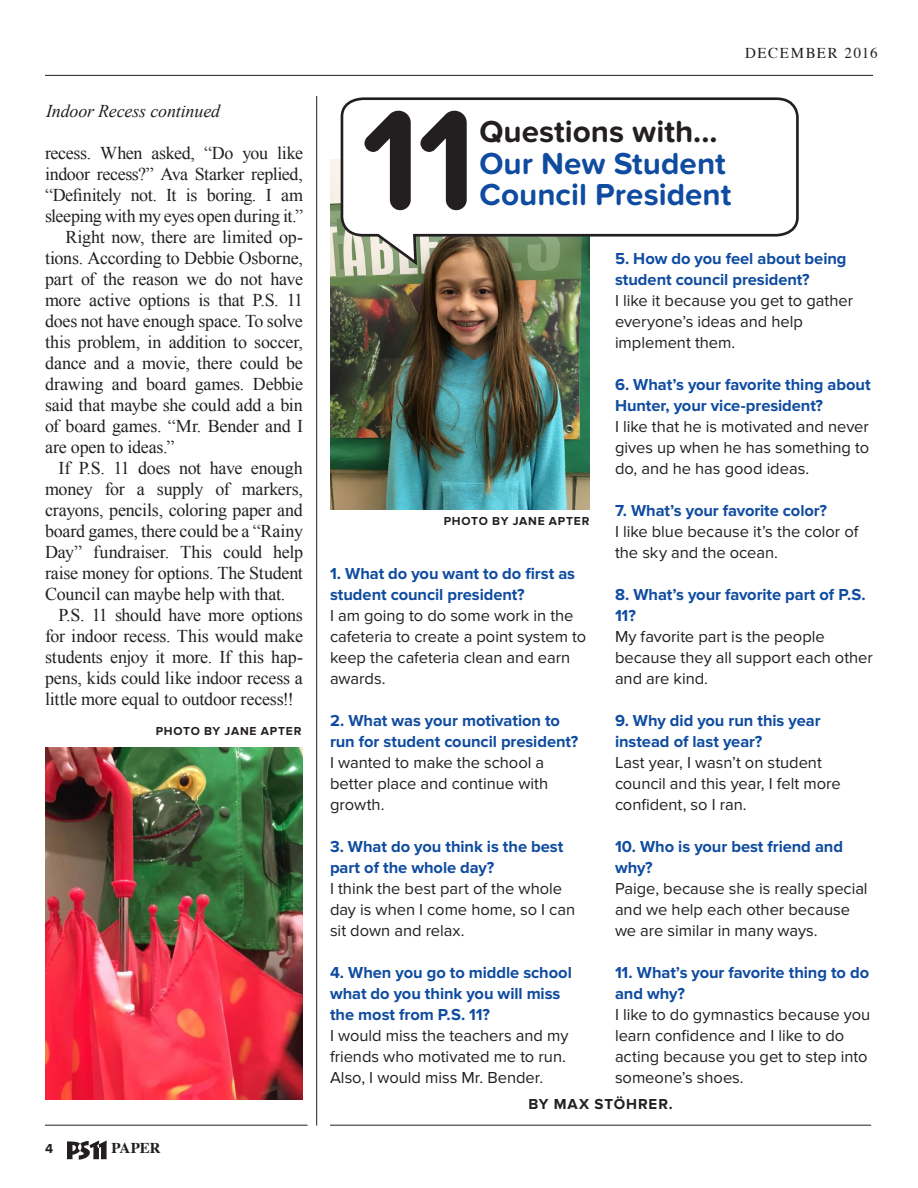
<style>
.page{position:relative;width:918px;height:1188px;background:#fff}
.page>*{position:absolute;margin:0;border:0;box-sizing:border-box;transform-origin:0 0}
.HED_COOPER_BLACK{font:700 31.5px/31.5px "Proxima Nova Soft";color:#0f4ca0}
.BODY_TEXT{font:18px/21px "Times New Roman";letter-spacing:-.015em;color:#231f20;text-align:justify}
.BODY_TEXT-2{font:italic 18px "Times New Roman";letter-spacing:-.01em;color:#231f20}
.Q_A_TEXT{font:16.5px/21px "Proxima Nova";color:#231f20}
.Q_A_TEXT-2{font:700 16.5px/21px "Proxima Nova";letter-spacing:-.005em;color:#0f4ca0}
.BY_LINE{font:700 15px "Proxima Nova";letter-spacing:.06em;color:#231f20}
.t1{font:15px "Times";letter-spacing:.11em;color:#231f20}
.t2{font:700 15px "Times";color:#231f20}
.t3{font:700 13.5px "Proxima Nova";color:#231f20}
.PHOTO_CREDIT{font:700 12px "Proxima Nova";letter-spacing:.065em;color:#231f20}
.s1{color:#231f20}
</style>
<div class="page">
<hr style="left:45px;top:75px;width:828px;height:1px;background:#231f20">
<svg style="left:67px;top:1140px;width:40px;height:20px"></svg>
<hr style="left:45px;top:1125px;width:263px;height:1px;background:#231f20">
<hr style="left:330px;top:1125px;width:541px;height:1px;background:#231f20">
<img style="left:330px;top:159px;width:260px;height:350px">
<hr style="left:316px;top:96px;width:1px;height:1030px;background:#231f20">
<svg style="left:339px;top:97px;width:460px;height:171px"></svg>
<svg style="left:365px;top:111px;width:102px;height:99px"></svg>
<img style="left:45px;top:747px;width:257px;height:353px">
<p class="BODY_TEXT-2" style="left:46px;top:99px;width:175px">Indoor Recess continued</p>
<p class="BODY_TEXT" style="left:45px;top:142px;width:260px">recess. When asked, “Do you like indoor recess?” Ava Starker replied, “Definitely not. It is boring. I am sleeping with my eyes open during it.”</p>
<p class="BODY_TEXT" style="left:45px;top:226px;width:260px;text-indent:20px">Right now, there are limited op&shy;tions. According to Debbie Osborne, part of the reason we do not have more active options is that P.S. 11 does not have enough space. To solve this problem, in addition to soccer, dance and a movie, there could be drawing and board games. Debbie said that maybe she could add a bin of board games. “Mr. Bender and I are open to ideas.”</p>
<p class="BODY_TEXT" style="left:45px;top:457px;width:260px;text-indent:14px">If P.S. 11 does not have enough money for a supply of markers, crayons, pencils, coloring paper and board games, there could be a “Rainy Day” fundraiser. This could help raise money for options. The Student Council can maybe help with that.</p>
<p class="BODY_TEXT" style="left:45px;top:604px;width:260px;text-indent:14px">P.S. 11 should have more options for indoor recess. This would make students enjoy it more. If this hap&shy;pens, kids could like indoor recess a little more equal to outdoor recess!!</p>
<p class="PHOTO_CREDIT" style="left:156px;top:725px;width:147px">PHOTO BY JANE APTER</p>
<p class="t3" style="left:45px;top:1141px;width:10px">4</p>
<p class="t2" style="left:112px;top:1134px;width:51px">PAPER</p>
<p class="t1" style="left:745px;top:39px;width:134px">DECEMBER 2016</p>
<p class="HED_COOPER_BLACK" style="left:479px;top:117px;width:254px"><span class="s1">Questions with...<br></span>Our New Student<br>Council President</p>
<p class="PHOTO_CREDIT" style="left:444px;top:515px;width:147px">PHOTO BY JANE APTER</p>
<p class="Q_A_TEXT-2" style="left:330px;top:564px;width:247px">1. What do you want to do first as student council president?</p>
<p class="Q_A_TEXT" style="left:330px;top:606px;width:258px">I am going to do some work in the cafeteria to create a point system to keep the cafeteria clean and earn awards.</p>
<p class="Q_A_TEXT-2" style="left:330px;top:711px;width:250px">2. What was your motivation to run for student council president?</p>
<p class="Q_A_TEXT" style="left:330px;top:753px;width:220px">I wanted to make the school a better place and continue with growth.</p>
<p class="Q_A_TEXT-2" style="left:330px;top:837px;width:235px">3. What do you think is the best part of the whole day?</p>
<p class="Q_A_TEXT" style="left:330px;top:879px;width:247px">I think the best part of the whole day is when I come home, so I can sit down and relax.</p>
<p class="Q_A_TEXT-2" style="left:330px;top:963px;width:243px">4. When you go to middle school what do you think you will miss the most from P.S. 11?</p>
<p class="Q_A_TEXT" style="left:330px;top:1026px;width:240px">I would miss the teachers and my friends who motivated me to run.<br>Also, I would miss Mr. Bender.</p>
<p class="Q_A_TEXT-2" style="left:615px;top:249px;width:233px">5. How do you feel about being student council president?</p>
<p class="Q_A_TEXT" style="left:615px;top:291px;width:240px">I like it because you get to gather everyone’s ideas and help implement them.</p>
<p class="Q_A_TEXT-2" style="left:615px;top:375px;width:257px">6. What’s your favorite thing about<br>Hunter, your vice-president?</p>
<p class="Q_A_TEXT" style="left:615px;top:417px;width:256px;text-align:justify">I like that he is motivated and never gives up when he has something to do, and he has good ideas.</p>
<p class="Q_A_TEXT-2" style="left:615px;top:501px;width:214px">7. What’s your favorite color?</p>
<p class="Q_A_TEXT" style="left:615px;top:522px;width:245px">I like blue because it’s the color of the sky and the ocean.</p>
<p class="Q_A_TEXT-2" style="left:615px;top:585px;width:252px">8. What’s your favorite part of P.S.<br>11?</p>
<p class="Q_A_TEXT" style="left:615px;top:627px;width:260px">My favorite part is the people because they all support each other and are kind.</p>
<p class="Q_A_TEXT-2" style="left:615px;top:711px;width:207px">9. Why did you run this year instead of last year?</p>
<p class="Q_A_TEXT" style="left:615px;top:753px;width:227px">Last year, I wasn’t on student council and this year, I felt more confident, so I ran.</p>
<p class="Q_A_TEXT-2" style="left:615px;top:837px;width:230px">10. Who is your best friend and why?</p>
<p class="Q_A_TEXT" style="left:615px;top:879px;width:254px">Paige, because she is really special and we help each other because we are similar in many ways.</p>
<p class="Q_A_TEXT-2" style="left:615px;top:963px;width:256px">11. What’s your favorite thing to do and why?</p>
<p class="Q_A_TEXT" style="left:615px;top:1005px;width:257px">I like to do gymnastics because you learn confidence and I like to do acting because you get to step into someone’s shoes.</p>
<p class="BY_LINE" style="left:528px;top:1095px;width:146px">BY MAX STÖHRER.</p>
</div>
